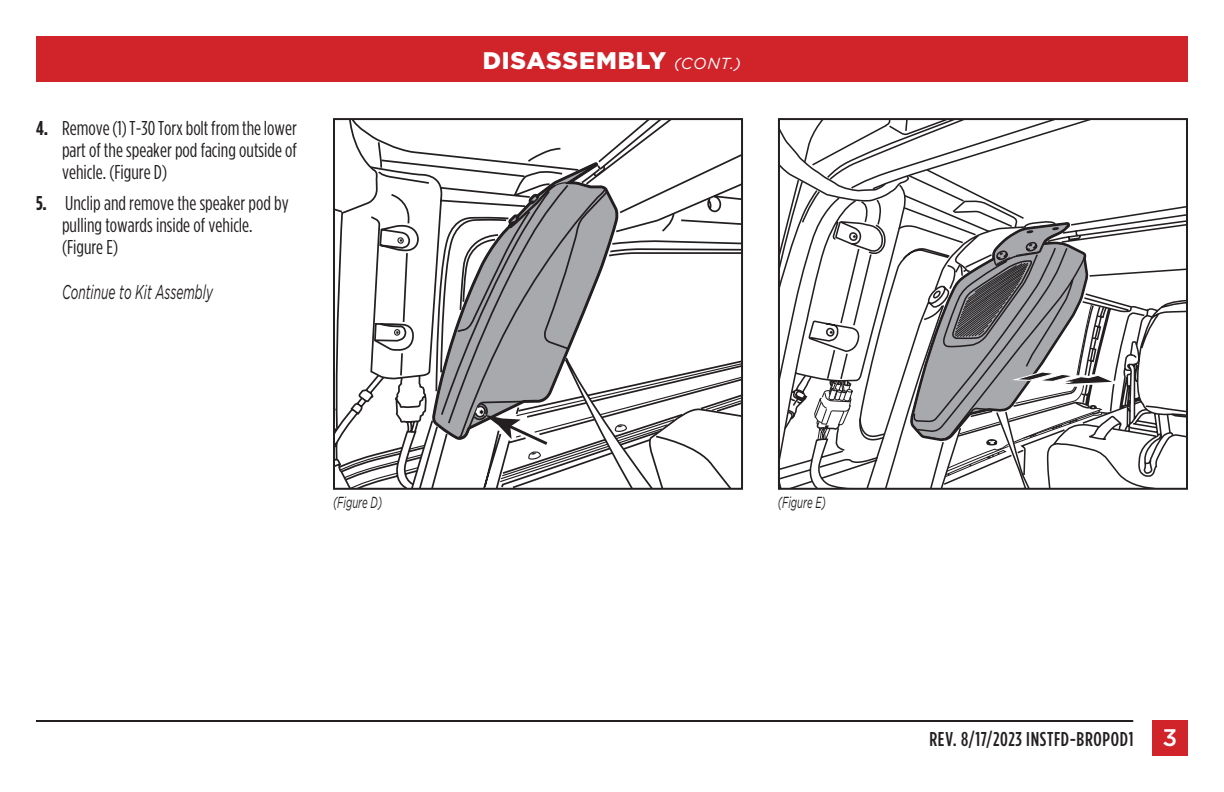
<style>
.page{position:relative;width:1224px;height:792px;background:#fff}
.page>*{position:absolute;margin:0;border:0;box-sizing:border-box;transform-origin:0 0}
.t1{font:900 24px "Gotham";letter-spacing:.03em;color:#fff}
.t2{font:20px/22px "Gotham Condensed";color:#231f20;text-align:justify}
.t3{font:500 20px "Gotham Condensed";letter-spacing:.035em;color:#231f20}
.t4{font:italic 20px "Gotham";color:#231f20;scale:.6 1}
.t5{font:italic 16px "Gotham";color:#231f20;scale:.6 1}
.s1{font-weight:700}
.s2{font-weight:400;font-style:italic;font-size:16px}
.s3{font-family:"Gotham";font-size:24px;color:#fff}
</style>
<div class="page">
<div style="left:36px;top:36px;width:1152px;height:45px;background:#d1232a"></div>
<hr style="left:36px;top:720px;width:1097px;height:2px;background:#231f20">
<div style="left:1152px;top:720px;width:36px;height:36px;background:#d1232a"></div>
<svg style="left:336px;top:121px;width:404px;height:201px"></svg>
<svg style="left:618px;top:195px;width:122px;height:127px"></svg>
<svg style="left:432px;top:147px;width:186px;height:175px"></svg>
<svg style="left:440px;top:183px;width:166px;height:139px"></svg>
<svg style="left:508px;top:163px;width:90px;height:68px"></svg>
<svg style="left:336px;top:322px;width:404px;height:165px"></svg>
<div style="left:333px;top:118px;width:410px;height:372px;border:2px solid #231f20"></div>
<svg style="left:781px;top:121px;width:404px;height:366px"></svg>
<svg style="left:826px;top:198px;width:234px;height:24px"></svg>
<svg style="left:781px;top:222px;width:338px;height:259px"></svg>
<div style="left:778px;top:118px;width:410px;height:372px;border:2px solid #231f20"></div>
<p class="t2" style="left:62px;top:117px;width:237px;text-indent:-26px"><span class="s1">4.</span> Remove (1) T-30 Torx bolt from the lower part of the speaker pod facing outside of vehicle. (Figure D)</p>
<p class="t2" style="left:62px;top:192px;width:228px;text-align:left;text-indent:-26px"><span class="s1">5.</span> Unclip and remove the speaker pod by pulling towards inside of vehicle. (Figure E)</p>
<p class="t4" style="left:62px;top:281px;width:253px">Continue to Kit Assembly</p>
<p class="t1" style="left:483px;top:47px;width:260px">DISASSEMBLY <span class="s2">(CONT.)</span></p>
<p class="t5" style="left:333px;top:493px;width:84px">(Figure D)</p>
<p class="t5" style="left:778px;top:493px;width:82px">(Figure E)</p>
<p class="t3" style="left:929px;top:728px;width:249px">REV. 8/17/2023 INSTFD-BROPOD1 <span class="s3">3</span></p>
</div>
